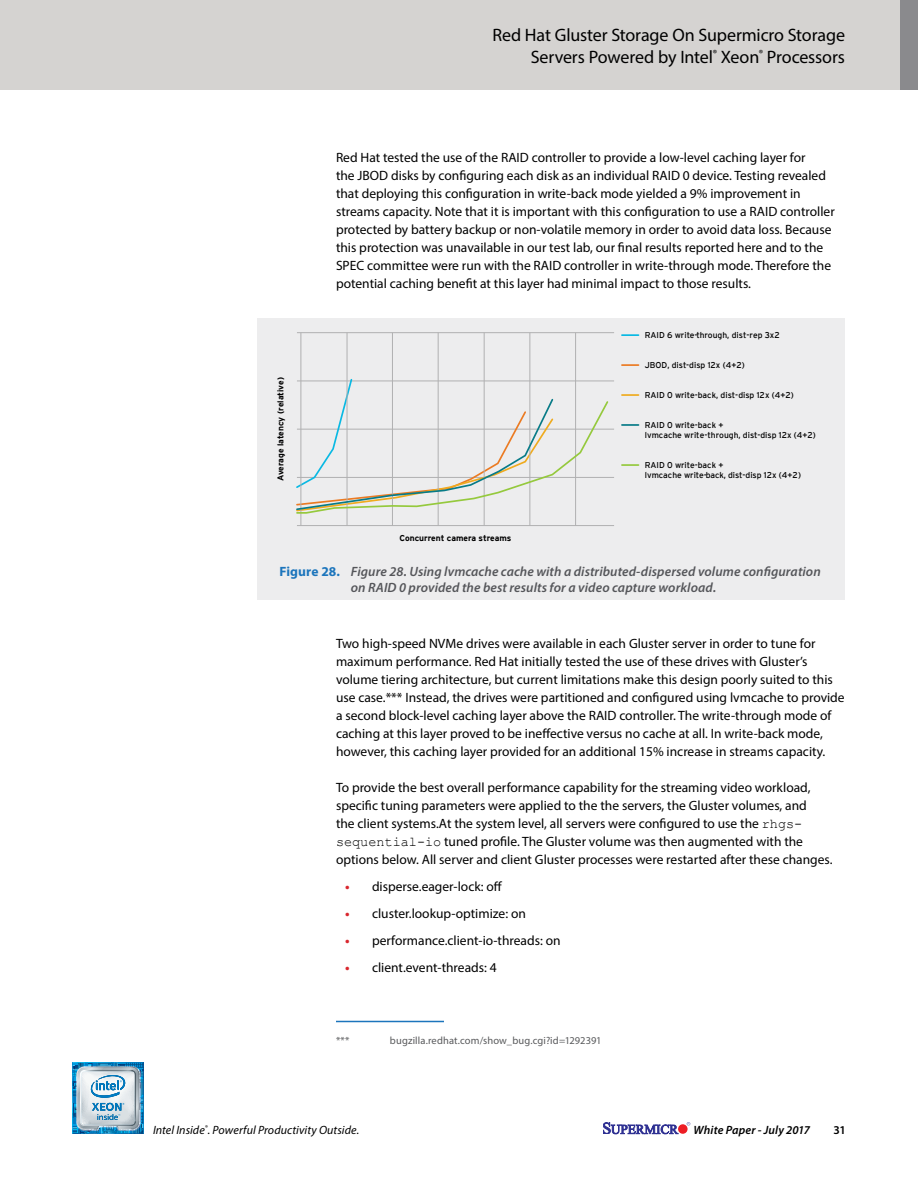
<style>
.page{position:relative;width:918px;height:1188px;background:#fff}
.page>*{position:absolute;margin:0;border:0;box-sizing:border-box;transform-origin:0 0}
.t1{font:18px/21.6px "Myriad Pro";letter-spacing:-.01em;color:#000;text-align:right}
.t2{font:13.5px/18px "Myriad Pro";color:#000}
.t3{font:italic 600 13.5px/16.2px "Myriad Pro";letter-spacing:.005em;color:#55565a}
.t4{font:italic 12px "Myriad Pro";letter-spacing:.01em;color:#000}
.t5{font:italic 600 12px "Myriad Pro";letter-spacing:.01em;color:#000}
.t6{font:600 12px "Myriad Pro";color:#000}
.t7{font:10.5px "Myriad Pro";letter-spacing:.01em;color:#58595b}
.t8{font:8.4px/10.2px "Interstate";color:#000}
.t9{font:700 8.4px "Interstate";color:#000}
.s1{font-weight:700;font-style:normal;color:#1c75bc}
.s2{font-family:"Courier New"}
.s3{font-weight:700;color:#d9272e}
</style>
<div class="page">
<div style="left:0;top:0;width:918px;height:90px;background:#d5d3d1"></div>
<div style="left:900px;top:0;width:18px;height:90px;background:#8a8a8d"></div>
<svg style="left:603px;top:1123px;width:75px;height:11px"></svg>
<div style="left:678px;top:1124px;width:10px;height:10px;background:#ed1d24;border-radius:50%"></div>
<svg style="left:687px;top:1122px;width:3px;height:4px"></svg>
<svg style="left:72px;top:1062px;width:72px;height:72px;background:#8fb9d0"></svg>
<hr style="left:336px;top:1021px;width:108px;height:1px;background:#1c75bc">
<div style="left:257px;top:319px;width:588px;height:281px;background:#ededee"></div>
<hr style="left:297px;top:525px;width:317px;height:1px;background:#b0b0b1">
<hr style="left:297px;top:477px;width:317px;height:1px;background:#b0b0b1">
<hr style="left:297px;top:429px;width:317px;height:1px;background:#b0b0b1">
<hr style="left:297px;top:381px;width:317px;height:1px;background:#b0b0b1">
<hr style="left:297px;top:332px;width:317px;height:1px;background:#b0b0b1">
<svg style="left:622px;top:334px;width:17px;height:2px"></svg>
<svg style="left:622px;top:364px;width:17px;height:2px"></svg>
<svg style="left:622px;top:394px;width:17px;height:2px"></svg>
<hr style="left:300px;top:333px;width:1px;height:193px;background:#b0b0b1">
<hr style="left:347px;top:333px;width:1px;height:193px;background:#b0b0b1">
<hr style="left:392px;top:333px;width:1px;height:193px;background:#b0b0b1">
<hr style="left:438px;top:333px;width:1px;height:193px;background:#b0b0b1">
<hr style="left:484px;top:333px;width:1px;height:193px;background:#b0b0b1">
<hr style="left:529px;top:333px;width:1px;height:193px;background:#b0b0b1">
<hr style="left:575px;top:333px;width:1px;height:193px;background:#b0b0b1">
<svg style="left:622px;top:424px;width:17px;height:2px"></svg>
<svg style="left:622px;top:464px;width:17px;height:2px"></svg>
<svg style="left:296px;top:378px;width:314px;height:137px"></svg>
<h1 class="t1" style="left:492px;top:24px;width:354px">Red Hat Gluster Storage On Supermicro Storage<br>Servers Powered by Intel<sup>®</sup> Xeon<sup>®</sup> Processors</h1>
<p class="t9" style="left:276px;top:481px;width:105px;rotate:-90deg">Average latency (relative)</p>
<p class="t2" style="left:336px;top:148px;width:500px">Red Hat tested the use of the RAID controller to provide a low-level caching layer for<br>the JBOD disks by configuring each disk as an individual RAID 0 device. Testing revealed that deploying this configuration in write-back mode yielded a 9% improvement in streams capacity. Note that it is important with this configuration to use a RAID controller protected by battery backup or non-volatile memory in order to avoid data loss. Because this protection was unavailable in our test lab, our final results reported here and to the SPEC committee were run with the RAID controller in write-through mode. Therefore the potential caching benefit at this layer had minimal impact to those results.</p>
<p class="t9" style="left:400px;top:533px;width:113px">Concurrent camera streams</p>
<p class="t8" style="left:645px;top:330px;width:136px">RAID 6 write-through, dist-rep 3x2</p>
<p class="t8" style="left:645px;top:360px;width:101px">JBOD, dist-disp 12x (4+2)</p>
<p class="t8" style="left:645px;top:390px;width:150px">RAID 0 write-back, dist-disp 12x (4+2)</p>
<p class="t8" style="left:645px;top:420px;width:173px">RAID 0 write-back +<br>lvmcache write-through, dist-disp 12x (4+2)</p>
<p class="t8" style="left:645px;top:460px;width:158px">RAID 0 write-back +<br>lvmcache write-back, dist-disp 12x (4+2)</p>
<p class="t3" style="left:351px;top:563px;width:472px;text-indent:-71px"><span class="s1">Figure 28.</span> Figure 28. Using lvmcache cache with a distributed-dispersed volume configuration on RAID 0 provided the best results for a video capture workload.</p>
<p class="t2" style="left:336px;top:634px;width:510px">Two high-speed NVMe drives were available in each Gluster server in order to tune for maximum performance. Red Hat initially tested the use of these drives with Gluster’s volume tiering architecture, but current limitations make this design poorly suited to this use case.*** Instead, the drives were partitioned and configured using lvmcache to provide a second block-level caching layer above the RAID controller. The write-through mode of caching at this layer proved to be ineffective versus no cache at all. In write-back mode, however, this caching layer provided for an additional 15% increase in streams capacity.</p>
<p class="t2" style="left:336px;top:778px;width:498px">To provide the best overall performance capability for the streaming video workload, specific tuning parameters were applied to the the servers, the Gluster volumes, and<br>the client systems.At the system level, all servers were configured to use the <span class="s2">rhgs&shy;sequential-io</span> tuned profile. The Gluster volume was then augmented with the options below. All server and client Gluster processes were restarted after these changes.</p>
<p class="t2" style="left:345px;top:877px;width:159px"><span class="s3">•</span> disperse.eager-lock: off</p>
<p class="t2" style="left:345px;top:904px;width:182px"><span class="s3">•</span> cluster.lookup-optimize: on</p>
<p class="t2" style="left:345px;top:931px;width:217px"><span class="s3">•</span> performance.client-io-threads: on</p>
<p class="t2" style="left:345px;top:958px;width:153px"><span class="s3">•</span> client.event-threads: 4</p>
<p class="t7" style="left:336px;top:1034px;width:15px">***</p>
<p class="t7" style="left:390px;top:1034px;width:213px">bugzilla.redhat.com/show_bug.cgi?id=1292391</p>
<p class="t4" style="left:153px;top:1123px;width:208px">Intel Inside<sup>®</sup>. Powerful Productivity Outside.</p>
<p class="t5" style="left:694px;top:1122px;width:118px">White Paper - July 2017</p>
<p class="t6" style="left:834px;top:1122px;width:14px">31</p>
</div>
